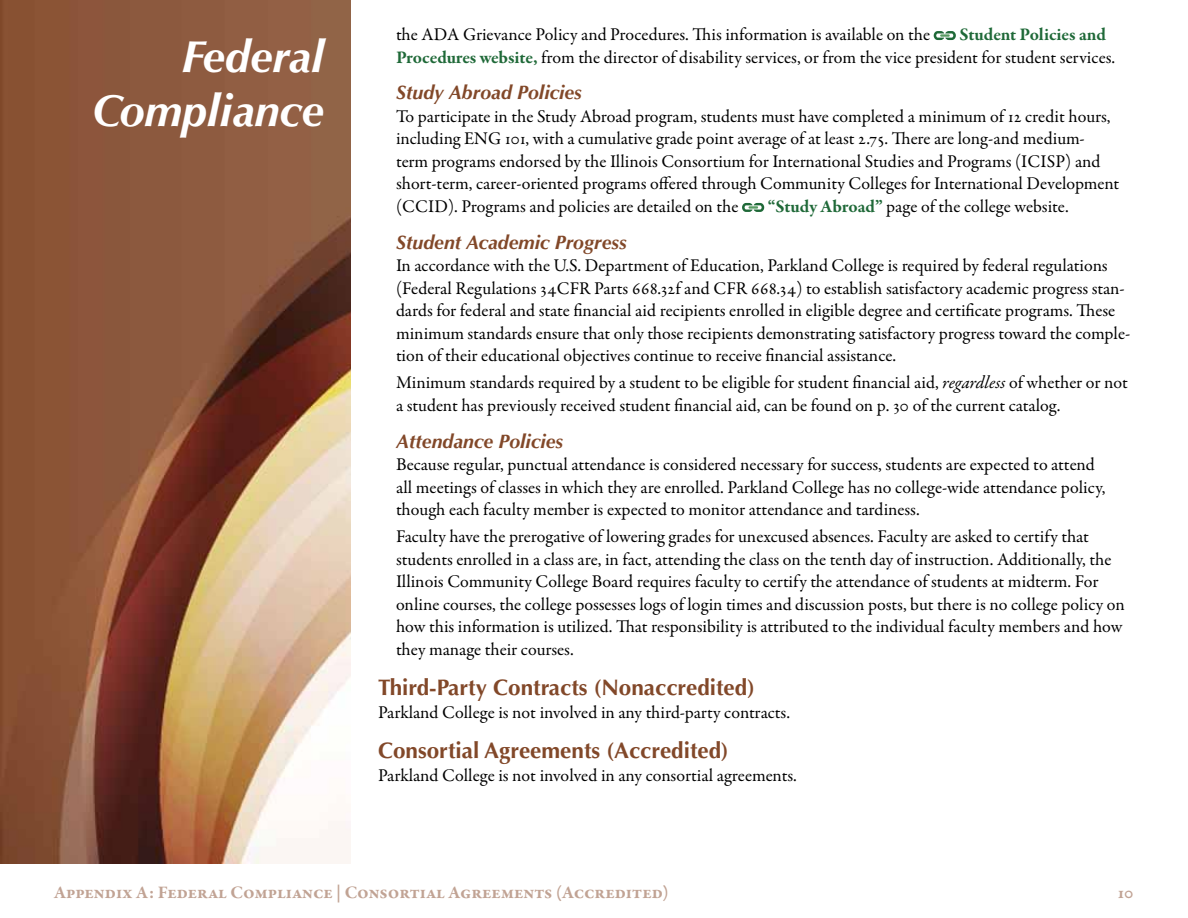
<style>
.page{position:relative;width:1188px;height:918px;background:#fff}
.page>*{position:absolute;margin:0;border:0;box-sizing:border-box;transform-origin:0 0}
.t1{font:italic 700 45px/54px "Optima LT Std";color:#fff;text-align:right}
.t2{font:700 22.5px "Optima LT Std";color:#824829}
.t3{font:italic 700 19.5px "Optima LT Std";color:#824829}
.t4{font:18px/22.5px "Garamond Premr Pro";color:#000}
.t5{font:700 18px "Garamond Premr Pro";letter-spacing:-.005em;color:#c1a394}
.s1{font-weight:700;color:#1f6938}
.s2{font-style:italic}
</style>
<div class="page">
<img style="left:0;top:0;width:351px;height:864px">
<svg style="left:934px;top:31px;width:22px;height:9px"></svg>
<svg style="left:742px;top:203px;width:22px;height:9px"></svg>
<h1 class="t1" style="left:92px;top:30px;width:233px">Federal<br>Compliance</h1>
<p class="t4" style="left:396px;top:24px;width:536px">the ADA Grievance Policy and Procedures. This information is available on the</p>
<p class="t4" style="left:396px;top:24px;width:719px;text-indent:563px"><span class="s1">Student Policies and<br>Procedures website,</span> from the director of disability services, or from the vice president for student services.</p>
<p class="t3" style="left:396px;top:81px;width:187px">Study Abroad Policies</p>
<p class="t4" style="left:396px;top:105px;width:725px">To participate in the Study Abroad program, students must have completed a minimum of 12 credit hours, including ENG 101, with a cumulative grade point average of at least 2.75. There are long-and medium&shy;term programs endorsed by the Illinois Consortium for International Studies and Programs (ICISP) and short-term, career-oriented programs offered through Community Colleges for International Development (CCID). Programs and policies are detailed on the</p>
<p class="t4" style="left:768px;top:195px;width:301px"><span class="s1">“Study Abroad”</span> page of the college website.</p>
<p class="t3" style="left:396px;top:231px;width:232px">Student Academic Progress</p>
<p class="t4" style="left:396px;top:255px;width:736px">In accordance with the U.S. Department of Education, Parkland College is required by federal regulations (Federal Regulations 34CFR Parts 668.32f and CFR 668.34) to establish satisfactory academic progress stan&shy;dards for federal and state financial aid recipients enrolled in eligible degree and certificate programs. These minimum standards ensure that only those recipients demonstrating satisfactory progress toward the comple&shy;tion of their educational objectives continue to receive financial assistance.</p>
<p class="t4" style="left:396px;top:372px;width:734px">Minimum standards required by a student to be eligible for student financial aid, <span class="s2">regardless</span> of whether or not a student has previously received student financial aid, can be found on p. 30 of the current catalog.</p>
<p class="t3" style="left:396px;top:430px;width:169px">Attendance Policies</p>
<p class="t4" style="left:396px;top:454px;width:711px">Because regular, punctual attendance is considered necessary for success, students are expected to attend all meetings of classes in which they are enrolled. Parkland College has no college-wide attendance policy, though each faculty member is expected to monitor attendance and tardiness.</p>
<p class="t4" style="left:396px;top:526px;width:730px">Faculty have the prerogative of lowering grades for unexcused absences. Faculty are asked to certify that students enrolled in a class are, in fact, attending the class on the tenth day of instruction. Additionally, the Illinois Community College Board requires faculty to certify the attendance of students at midterm. For online courses, the college possesses logs of login times and discussion posts, but there is no college policy on how this information is utilized. That responsibility is attributed to the individual faculty members and how they manage their courses.</p>
<p class="t2" style="left:378px;top:675px;width:378px">Third-Party Contracts (Nonaccredited)</p>
<p class="t4" style="left:378px;top:701px;width:412px">Parkland College is not involved in any third-party contracts.</p>
<p class="t2" style="left:378px;top:738px;width:352px">Consortial Agreements (Accredited)</p>
<p class="t4" style="left:378px;top:764px;width:419px">Parkland College is not involved in any consortial agreements.</p>
<p class="t5" style="left:54px;top:881px;width:616px">Appendix A: Federal Compliance | Consortial Agreements (Accredited)</p>
<p class="t5" style="left:1117px;top:881px;width:18px">10</p>
</div>
